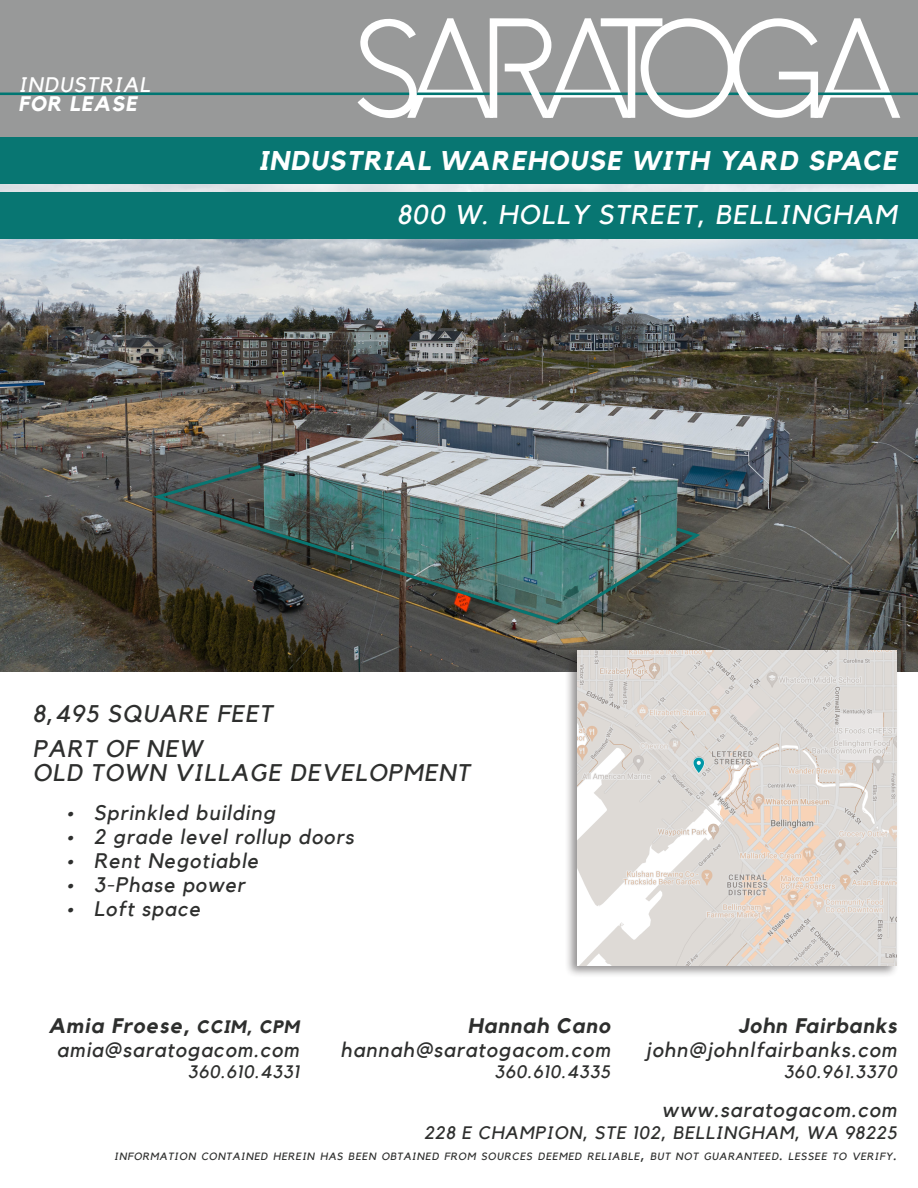
<style>
.page{position:relative;width:918px;height:1188px;background:#fff}
.page>*{position:absolute;margin:0;border:0;box-sizing:border-box;transform-origin:0 0}
.t1{font:italic 700 27px "Kollektif";letter-spacing:.05em;color:#fff}
.t2{font:italic 27px "Kollektif";letter-spacing:.05em;color:#fff}
.t3{font:italic 24px "Kollektif";letter-spacing:.05em;color:#2e2f2e}
.t4{font:italic 24px "Kollektif";color:#2e2f2e}
.t5{font:italic 21px "Kollektif";letter-spacing:.05em;color:#2e2f2e}
.t6{font:italic 700 21px "Kollektif";letter-spacing:.05em;color:#2e2f2e}
.t7{font:italic 21px "Kollektif";letter-spacing:.05em;color:#fff}
.t8{font:italic 700 21px "Kollektif";letter-spacing:.05em;color:#fff}
.t9{font:italic 18px "Kollektif";letter-spacing:.05em;color:#2e2f2e}
.t10{font:italic 10.5px "Kollektif";letter-spacing:.07em;color:#2e2f2e}
.s1{font-size:15px}
.s2{font-size:18px}
</style>
<div class="page">
<img style="left:0;top:239px;width:918px;height:433px">
<div style="left:0;top:0;width:918px;height:146px;background:#989999"></div>
<div style="left:0;top:183px;width:918px;height:10px;background:#e3e7eb"></div>
<div style="left:0;top:137px;width:918px;height:46px;background:#087672"></div>
<div style="left:0;top:193px;width:918px;height:46px;background:#087672"></div>
<hr style="left:0;top:93px;width:918px;height:2px;background:#007672">
<svg style="left:358px;top:18px;width:542px;height:100px"></svg>
<div style="left:564px;top:646px;width:336px;height:332px;background:#231f20;opacity:.49"></div>
<img style="left:578px;top:650px;width:319px;height:316px">
<img style="left:148px;top:463px;width:556px;height:162px">
<p class="t7" style="left:19px;top:73px;width:133px">INDUSTRIAL</p>
<p class="t8" style="left:19px;top:91px;width:120px">FOR LEASE</p>
<p class="t1" style="left:259px;top:145px;width:640px">INDUSTRIAL WAREHOUSE WITH YARD SPACE</p>
<p class="t2" style="left:397px;top:198px;width:501px">800 W. HOLLY STREET, BELLINGHAM</p>
<p class="t4" style="left:33px;top:700px;width:127px">8,495 SQUARE</p>
<p class="t4" style="left:217px;top:700px;width:16px">FEET</p>
<p class="t3" style="left:33px;top:735px;width:171px">PART OF NEW</p>
<p class="t3" style="left:33px;top:759px;width:438px">OLD TOWN VILLAGE DEVELOPMENT</p>
<p class="t5" style="left:67px;top:800px;width:210px">• Sprinkled building</p>
<p class="t5" style="left:67px;top:824px;width:289px">• 2 grade level rollup doors</p>
<p class="t5" style="left:67px;top:848px;width:193px">• Rent Negotiable</p>
<p class="t5" style="left:67px;top:872px;width:180px">• 3-Phase power</p>
<p class="t5" style="left:67px;top:896px;width:135px">• Loft space</p>
<p class="t6" style="left:738px;top:1013px;width:160px">John Fairbanks</p>
<p class="t5" style="left:646px;top:1038px;width:252px">john@johnlfairbanks.com</p>
<p class="t9" style="left:784px;top:1061px;width:115px">360.961.3370</p>
<p class="t5" style="left:662px;top:1097px;width:236px">www.saratogacom.com</p>
<p class="t9" style="left:424px;top:1122px;width:474px">228 E CHAMPION, STE 102, BELLINGHAM, WA 98225</p>
<p class="t10" style="left:114px;top:1150px;width:784px">INFORMATION CONTAINED HEREIN HAS BEEN OBTAINED FROM SOURCES DEEMED RELIABLE<span class="s1">,</span> BUT NOT GUARANTEED<span class="s1">.</span> LESSEE TO VERIFY<span class="s1">.</span></p>
<p class="t6" style="left:468px;top:1013px;width:144px">Hannah Cano</p>
<p class="t5" style="left:341px;top:1038px;width:271px">hannah@saratogacom.com</p>
<p class="t9" style="left:495px;top:1061px;width:117px">360.610.4335</p>
<p class="t6" style="left:48px;top:1013px;width:252px">Amia Froese, <span class="s2">CCIM, CPM</span></p>
<p class="t5" style="left:57px;top:1038px;width:244px">amia@saratogacom.com</p>
<p class="t9" style="left:188px;top:1061px;width:113px">360.610.4331</p>
</div>
